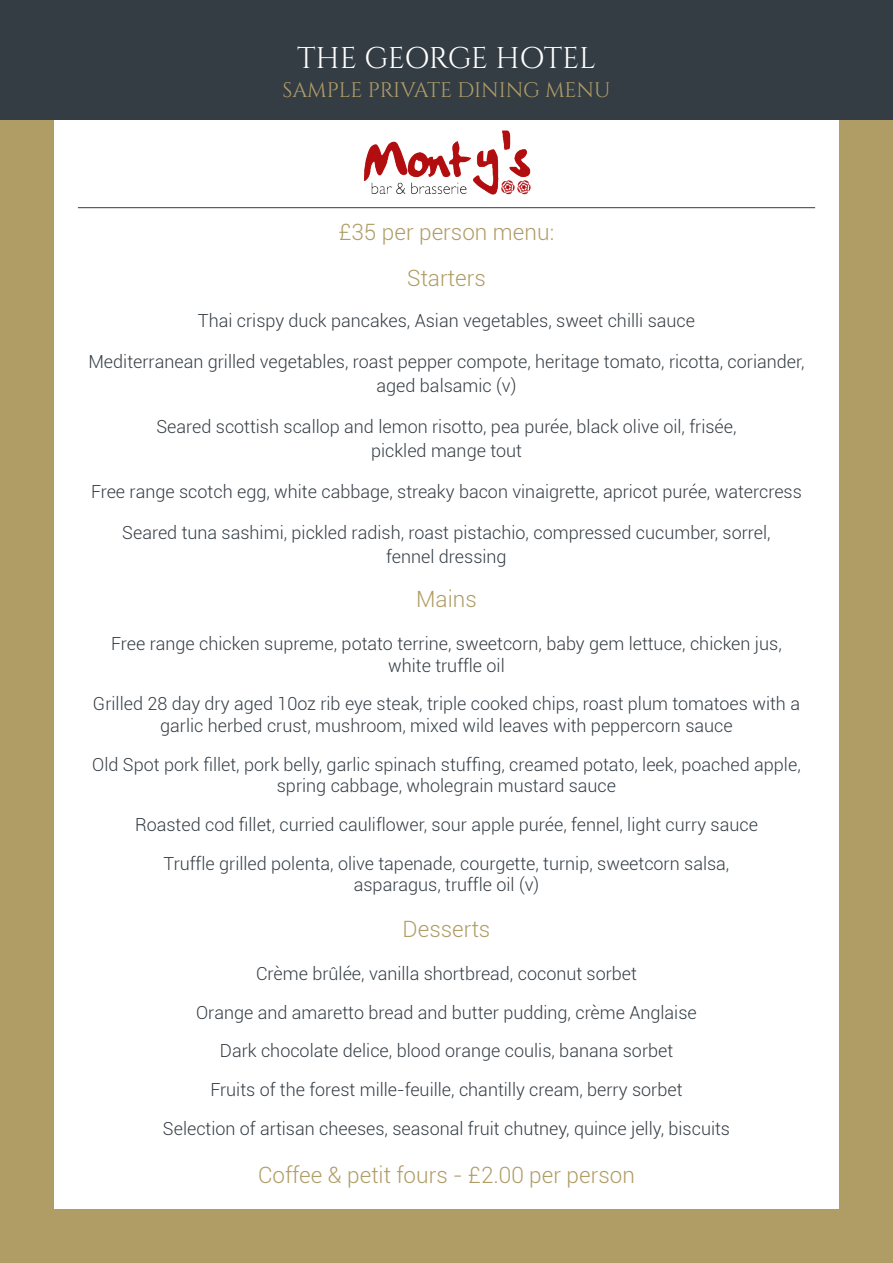
<style>
.page{position:relative;width:893px;height:1263px;background:#b09d66}
.page>*{position:absolute;margin:0;border:0;box-sizing:border-box;transform-origin:0 0}
.t1{font:29.85px "Cinzel";letter-spacing:-.02em;color:#fff}
.t2{font:300 22.5px "Roboto";color:#b09d66}
.t3{font:21px "Cinzel";letter-spacing:-.005em;color:#b09d66}
.t4{font:300 18px/21.6px "Roboto";color:#343d44;text-align:center}
</style>
<div class="page">
<div style="left:54px;top:54px;width:785px;height:1155px;background:#fff"></div>
<img style="left:364px;top:130px;width:167px;height:65px">
<div style="left:0;top:0;width:893px;height:120px;background:#343d44"></div>
<hr style="left:78px;top:207px;width:737px;height:1px;background:#343d44">
<h1 class="t1" style="left:297px;top:41px;width:300px">THE GEORGE HOTEL</h1>
<p class="t3" style="left:282px;top:78px;width:330px">SAMPLE PRIVATE DINING MENU</p>
<p class="t2" style="left:339px;top:217px;width:217px">£35 per person menu:</p>
<p class="t2" style="left:407px;top:262px;width:80px">Starters</p>
<p class="t4" style="left:198px;top:309px;width:499px">Thai crispy duck pancakes, Asian vegetables, sweet chilli sauce</p>
<p class="t4" style="left:88px;top:349px;width:717px;line-height:24px">Mediterranean grilled vegetables, roast pepper compote, heritage tomato, ricotta, coriander, aged balsamic (v)</p>
<p class="t4" style="left:156px;top:414px;width:582px;line-height:24px">Seared scottish scallop and lemon risotto, pea purée, black olive oil, frisée, pickled mange tout</p>
<p class="t4" style="left:91px;top:480px;width:712px">Free range scotch egg, white cabbage, streaky bacon vinaigrette, apricot purée, watercress</p>
<p class="t4" style="left:122px;top:520px;width:650px;line-height:24px">Seared tuna sashimi, pickled radish, roast pistachio, compressed cucumber, sorrel, fennel dressing</p>
<p class="t2" style="left:416px;top:583px;width:62px">Mains</p>
<p class="t4" style="left:111px;top:632px;width:672px">Free range chicken supreme, potato terrine, sweetcorn, baby gem lettuce, chicken jus, white truffle oil</p>
<p class="t4" style="left:93px;top:693px;width:709px">Grilled 28 day dry aged 10oz rib eye steak, triple cooked chips, roast plum tomatoes with a garlic herbed crust, mushroom, mixed wild leaves with peppercorn sauce</p>
<p class="t4" style="left:92px;top:753px;width:710px">Old Spot pork fillet, pork belly, garlic spinach stuffing, creamed potato, leek, poached apple, spring cabbage, wholegrain mustard sauce</p>
<p class="t4" style="left:135px;top:813px;width:624px">Roasted cod fillet, curried cauliflower, sour apple purée, fennel, light curry sauce</p>
<p class="t4" style="left:164px;top:852px;width:567px">Truffle grilled polenta, olive tapenade, courgette, turnip, sweetcorn salsa, asparagus, truffle oil (v)</p>
<p class="t2" style="left:403px;top:913px;width:89px">Desserts</p>
<p class="t4" style="left:256px;top:962px;width:382px">Crème brûlée, vanilla shortbread, coconut sorbet</p>
<p class="t4" style="left:196px;top:1001px;width:502px">Orange and amaretto bread and butter pudding, crème Anglaise</p>
<p class="t4" style="left:220px;top:1039px;width:455px">Dark chocolate delice, blood orange coulis, banana sorbet</p>
<p class="t4" style="left:210px;top:1078px;width:474px">Fruits of the forest mille-feuille, chantilly cream, berry sorbet</p>
<p class="t4" style="left:163px;top:1117px;width:569px">Selection of artisan cheeses, seasonal fruit chutney, quince jelly, biscuits</p>
<p class="t2" style="left:258px;top:1159px;width:378px">Coffee &amp; petit fours - £2.00 per person</p>
</div>
